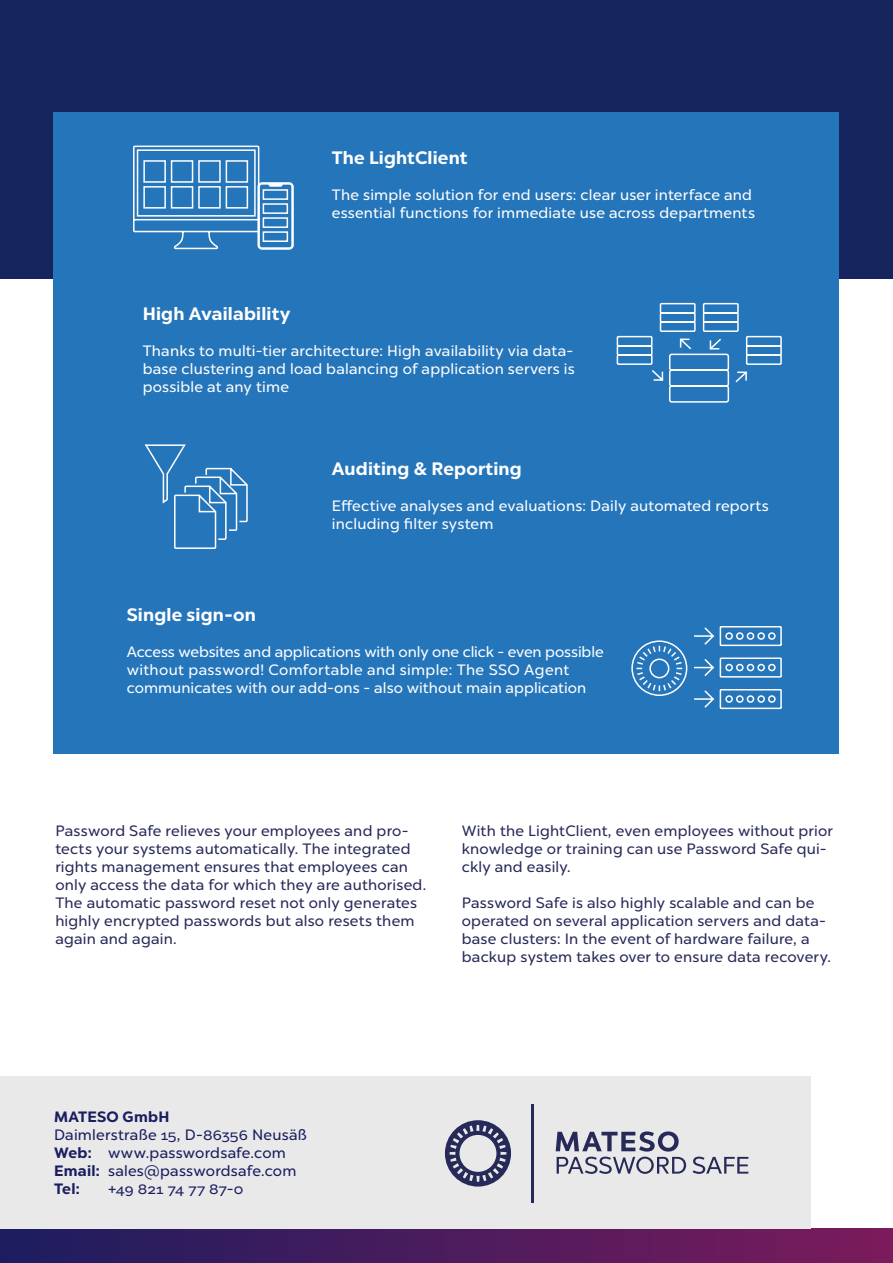
<style>
.page{position:relative;width:893px;height:1263px;background:#fff}
.page>*{position:absolute;margin:0;border:0;box-sizing:border-box;transform-origin:0 0}
.t1{font:700 18px "Chronica Pro";letter-spacing:.01em;color:#fff}
.t2{font:15px/18px "Chronica Pro";letter-spacing:.015em;color:#282a59}
.t3{font:15px/18px "Chronica Pro";letter-spacing:.015em;color:#fff}
.t4{font:15px/18px "Chronica Pro";letter-spacing:.015em;color:#1a1d5f}
.t5{font:700 15px "Chronica Pro";letter-spacing:.02em;color:#1a1d5f}
.s1{font-weight:700}
</style>
<div class="page">
<div style="left:0;top:0;width:893px;height:279px;background:#17255f"></div>
<div style="left:0;top:1229px;width:893px;height:34px;background:linear-gradient(to right,#1c1d5f,#7b1b5b)"></div>
<div style="left:53px;top:113px;width:786px;height:641px;background:#2575bb"></div>
<svg style="left:144px;top:444px;width:104px;height:105px"></svg>
<svg style="left:616px;top:302px;width:166px;height:101px"></svg>
<svg style="left:631px;top:626px;width:151px;height:84px"></svg>
<svg style="left:133px;top:145px;width:160px;height:105px"></svg>
<div style="left:263px;top:189px;width:25px;height:11px;border:2px solid #fff"></div>
<div style="left:263px;top:203px;width:25px;height:11px;border:2px solid #fff"></div>
<div style="left:263px;top:217px;width:25px;height:11px;border:2px solid #fff"></div>
<div style="left:263px;top:231px;width:25px;height:11px;border:2px solid #fff"></div>
<div style="left:0;top:1076px;width:810px;height:153px;background:#e9e9e9"></div>
<svg style="left:445px;top:1120px;width:66px;height:66px"></svg>
<svg style="left:556px;top:1131px;width:130px;height:43px"></svg>
<svg style="left:693px;top:1156px;width:55px;height:18px"></svg>
<hr style="left:531px;top:1104px;width:3px;height:99px;background:#272a59">
<p class="t1" style="left:332px;top:147px;width:137px">The LightClient</p>
<p class="t3" style="left:332px;top:186px;width:425px">The simple solution for end users: clear user interface and essential functions for immediate use across departments</p>
<p class="t1" style="left:143px;top:302px;width:149px">High Availability</p>
<p class="t3" style="left:143px;top:341px;width:434px;text-align:justify">Thanks to multi-tier architecture: High availability via data&shy;base clustering and load balancing of application servers is possible at any time</p>
<p class="t1" style="left:332px;top:458px;width:192px">Auditing &amp; Reporting</p>
<p class="t3" style="left:332px;top:497px;width:438px">Effective analyses and evaluations: Daily automated reports including filter system</p>
<p class="t1" style="left:127px;top:604px;width:131px">Single sign-on</p>
<p class="t3" style="left:127px;top:643px;width:478px">Access websites and applications with only one click - even possible without password! Comfortable and simple: The SSO Agent communicates with our add-ons - also without main application</p>
<p class="t2" style="left:55px;top:822px;width:372px">Password Safe relieves your employees and pro&shy;tects your systems automatically. The integrated rights management ensures that employees can only access the data for which they are authorised.<br>The automatic password reset not only generates highly encrypted passwords but also resets them again and again.</p>
<p class="t2" style="left:462px;top:822px;width:373px">With the LightClient, even employees without prior knowledge or training can use Password Safe qui&shy;ckly and easily.</p>
<p class="t2" style="left:462px;top:894px;width:371px">Password Safe is also highly scalable and can be operated on several application servers and data&shy;base clusters: In the event of hardware failure, a backup system takes over to ensure data recovery.</p>
<p class="t5" style="left:54px;top:1107px;width:117px">MATESO GmbH</p>
<p class="t4" style="left:54px;top:1126px;width:254px">Daimlerstraße 15, D-86356 Neusäß<br><span class="s1">Web:</span> www.passwordsafe.com<br><span class="s1">Email:</span> sales@passwordsafe.com<br><span class="s1">Tel:</span></p>
<p class="t4" style="left:108px;top:1180px;width:137px">+49 821 74 77 87-0</p>
</div>
